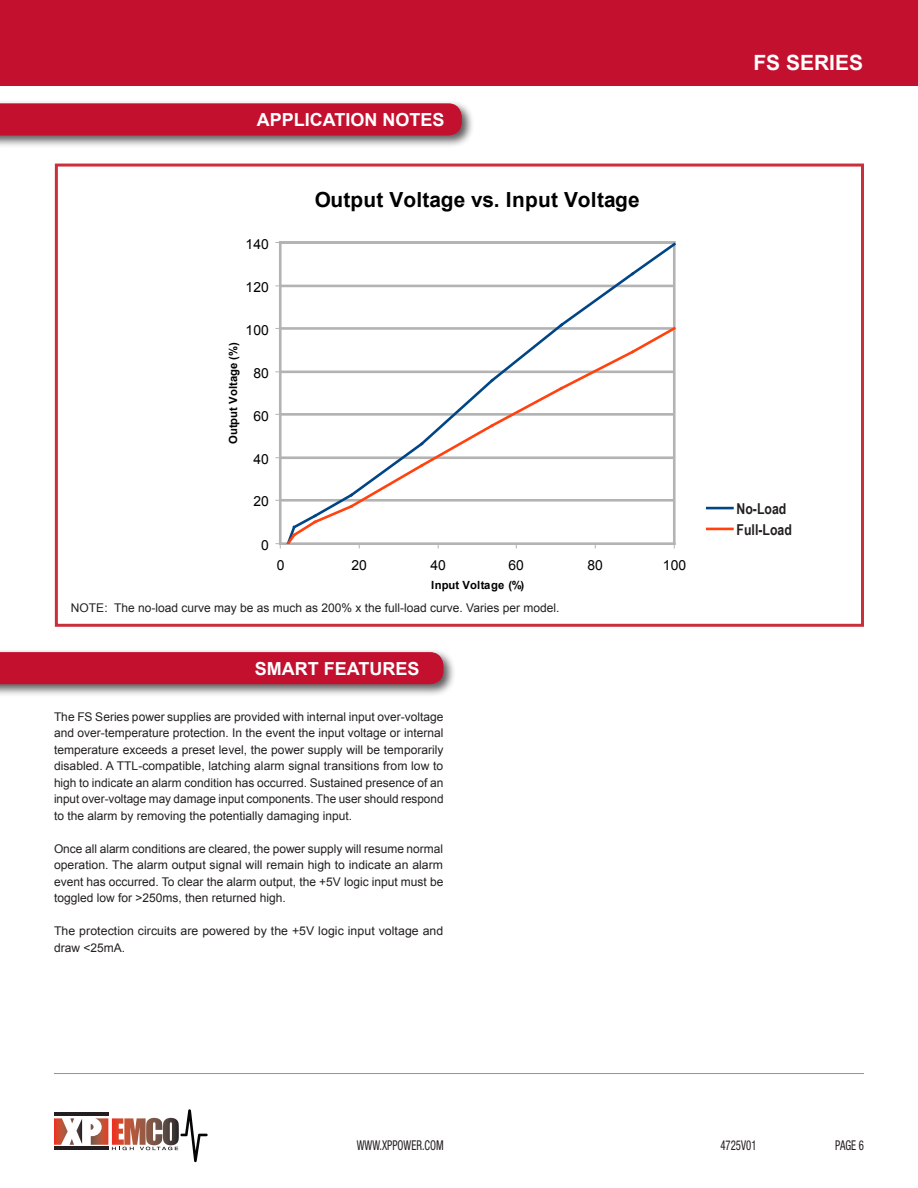
<style>
.page{position:relative;width:918px;height:1188px;background:#fff}
.page>*{position:absolute;margin:0;border:0;box-sizing:border-box;transform-origin:0 0}
.t1{font:700 21px "Arial";color:#fff}
.t2{font:700 20.85px "Arial";letter-spacing:.015em;color:#000}
.t3{font:700 18px "Arial";color:#fff}
.t4{font:700 15px "Arial Narrow";color:#231f20}
.t5{font:13.95px "Arial";letter-spacing:.005em;color:#000}
.t6{font:700 13.95px/20.9px "Arial";letter-spacing:.01em;color:#000}
.t7{font:condensed 13.5px "Helvetica Neue";color:#231f20;scale:.8 1}
.t8{font:12px/16.5px "Arial";color:#231f20;text-align:justify}
.t9{font:700 11.25px "Arial";letter-spacing:.005em;color:#000}
</style>
<div class="page">
<hr style="left:54px;top:1073px;width:810px;height:1px;background:#939598">
<svg style="left:82px;top:1119px;width:9px;height:26px"></svg>
<hr style="left:54px;top:1113px;width:54px;height:3px;background:#231f20">
<svg style="left:54px;top:1118px;width:28px;height:27px"></svg>
<svg style="left:91px;top:1109px;width:117px;height:53px"></svg>
<hr style="left:54px;top:1147px;width:54px;height:3px;background:#231f20">
<div style="left:55px;top:164px;width:809px;height:463px;border:3px solid #c9303b"></div>
<div style="left:0;top:0;width:918px;height:86px;background:#c3102f"></div>
<div style="left:0;top:649px;width:456px;height:48px;background:#231f20;opacity:.74"></div>
<div style="left:0;top:652px;width:443px;height:32px;background:#c3102f"></div>
<div style="left:0;top:100px;width:475px;height:49px;background:#231f20;opacity:.74"></div>
<div style="left:0;top:103px;width:462px;height:32px;background:#c3102f"></div>
<div style="left:193px;top:113px;width:251px;height:18px;background:#c3102f"></div>
<hr style="left:280px;top:241px;width:394px;height:3px;background:#b3b3b3">
<hr style="left:673px;top:243px;width:3px;height:301px;background:#b3b3b3">
<svg style="left:276px;top:242px;width:399px;height:306px"></svg>
<hr style="left:707px;top:507px;width:25px;height:2px;background:#004586">
<hr style="left:707px;top:528px;width:25px;height:2px;background:#ff420e">
<p class="t3" style="left:257px;top:108px;width:189px">APPLICATION NOTES</p>
<p class="t5" style="left:246px;top:235px;width:25px">140</p>
<p class="t5" style="left:246px;top:278px;width:25px">120</p>
<p class="t5" style="left:246px;top:321px;width:25px">100</p>
<p class="t9" style="left:226px;top:444px;width:103px;rotate:-90deg">Output Voltage (%)</p>
<p class="t5" style="left:253px;top:364px;width:17px">80</p>
<p class="t5" style="left:253px;top:406px;width:17px">60</p>
<p class="t5" style="left:253px;top:450px;width:17px">40</p>
<p class="t5" style="left:253px;top:492px;width:17px">20</p>
<p class="t2" style="left:315px;top:186px;width:326px">Output Voltage vs. Input Voltage</p>
<p class="t5" style="left:261px;top:536px;width:9px">0</p>
<p class="t5" style="left:277px;top:556px;width:9px">0</p>
<p class="t5" style="left:351px;top:556px;width:17px">20</p>
<p class="t5" style="left:430px;top:556px;width:17px">40</p>
<p class="t5" style="left:508px;top:556px;width:17px">60</p>
<p class="t5" style="left:587px;top:556px;width:17px">80</p>
<p class="t5" style="left:663px;top:556px;width:25px">100</p>
<p class="t9" style="left:431px;top:578px;width:95px">Input Voltage (%)</p>
<p class="t8" style="left:71px;top:599px;width:490px">NOTE: The no-load curve may be as much as 200% x the full-load curve. Varies per model.</p>
<p class="t3" style="left:255px;top:657px;width:166px">SMART FEATURES</p>
<p class="t8" style="left:54px;top:709px;width:391px">The FS Series power supplies are provided with internal input over-voltage and over-temperature protection. In the event the input voltage or internal temperature exceeds a preset level, the power supply will be temporarily disabled. A TTL-compatible, latching alarm signal transitions from low to high to indicate an alarm condition has occurred. Sustained presence of an input over-voltage may damage input components. The user should respond to the alarm by removing the potentially damaging input.</p>
<p class="t8" style="left:54px;top:841px;width:391px">Once all alarm conditions are cleared, the power supply will resume normal operation. The alarm output signal will remain high to indicate an alarm event has occurred. To clear the alarm output, the +5V logic input must be toggled low for &gt;250ms, then returned high.</p>
<p class="t8" style="left:54px;top:923px;width:391px">The protection circuits are powered by the +5V logic input voltage and draw &lt;25mA.</p>
<p class="t1" style="left:753px;top:48px;width:111px">FS SERIES</p>
<p class="t4" style="left:737px;top:497px;width:51px">No-Load</p>
<p class="t4" style="left:737px;top:518px;width:57px">Full-Load</p>
<p class="t6" style="left:736px;top:500px;width:59px">No-load<br>Full-load</p>
<p class="t7" style="left:357px;top:1138px;width:110px">WWW.XPPOWER.COM</p>
<p class="t7" style="left:720px;top:1138px;width:47px">4725V01</p>
<p class="t7" style="left:835px;top:1138px;width:37px">PAGE 6</p>
</div>
